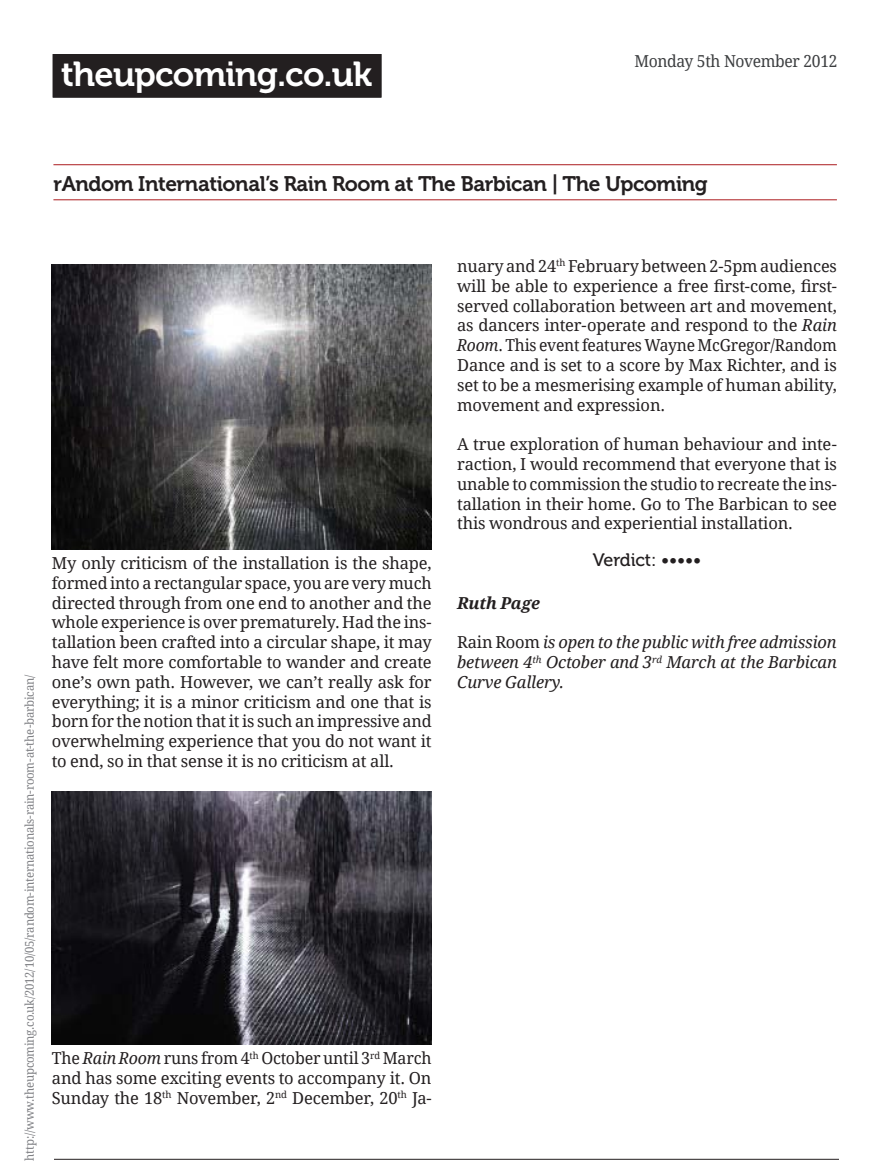
<style>
.page{position:relative;width:893px;height:1173px;background:#fff}
.page>*{position:absolute;margin:0;border:0;box-sizing:border-box;transform-origin:0 0}
.t1{font:34.5px "Museo 700";letter-spacing:-.02em;color:#fff}
.t2{font:21px "Museo 700";letter-spacing:-.02em;color:#231f20}
.t3{font:18px "Museo 500";letter-spacing:-.005em;color:#231f20}
.t4{font:16.5px/19.8px "Droid Serif";letter-spacing:-.01em;color:#231f20;text-align:justify}
.t5{font:italic 16.5px/19.8px "Droid Serif";letter-spacing:-.01em;color:#231f20;text-align:justify}
.t6{font:16.5px "Droid Serif";letter-spacing:-.02em;color:#3c3e40;scale:.95 1}
.t7{font:italic 700 16.5px "Droid Serif";letter-spacing:-.015em;color:#231f20}
.t8{font:12px "Droid Serif";letter-spacing:-.02em;color:#808185;scale:.95 1}
.s1{font-style:italic}
.s2{font-style:normal}
</style>
<div class="page">
<hr style="left:54px;top:1158px;width:785px;height:1px;background:#231f20">
<div style="left:53px;top:54px;width:328px;height:44px;background:#4c494a"></div>
<div style="left:53px;top:54px;width:328px;height:43px;background:#231f20"></div>
<hr style="left:53px;top:164px;width:784px;height:1px;background:#b0272a">
<hr style="left:53px;top:199px;width:784px;height:1px;background:#b0272a">
<img style="left:52px;top:264px;width:380px;height:285px">
<img style="left:52px;top:791px;width:380px;height:253px">
<h1 class="t1" style="left:61px;top:55px;width:312px">theupcoming.co.uk</h1>
<p class="t6" style="left:634px;top:51px;width:215px">Monday 5th November 2012</p>
<p class="t2" style="left:53px;top:172px;width:656px">rAndom International’s Rain Room at The Barbican | The Upcoming</p>
<p class="t8" style="left:22px;top:1160px;width:513px;rotate:-90deg">http://www.theupcoming.co.uk/2012/10/05/random-internationals-rain-room-at-the-barbican/</p>
<p class="t4" style="left:52px;top:553px;width:381px">My only criticism of the installation is the shape, formed into a rectangular space, you are very much directed through from one end to another and the whole experience is over prematurely. Had the ins&shy;tallation been crafted into a circular shape, it may have felt more comfortable to wander and create one’s own path. However, we can’t really ask for everything; it is a minor criticism and one that is born for the notion that it is such an impressive and overwhelming experience that you do not want it to end, so in that sense it is no criticism at all.</p>
<p class="t4" style="left:52px;top:1048px;width:381px">The <span class="s1">Rain Room</span> runs from 4<sup>th</sup> October until 3<sup>rd</sup> March and has some exciting events to accompany it. On Sunday the 18<sup>th</sup> November, 2<sup>nd</sup> December, 20<sup>th</sup> Ja-</p>
<p class="t4" style="left:457px;top:256px;width:381px">nuary and 24<sup>th</sup> February between 2-5pm audiences will be able to experience a free first-come, first&shy;served collaboration between art and movement, as dancers inter-operate and respond to the <span class="s1">Rain Room</span>. This event features Wayne McGregor/Random Dance and is set to a score by Max Richter, and is set to be a mesmerising example of human ability, movement and expression.</p>
<p class="t4" style="left:457px;top:434px;width:381px">A true exploration of human behaviour and inte&shy;raction, I would recommend that everyone that is unable to commission the studio to recreate the ins&shy;tallation in their home. Go to The Barbican to see this wondrous and experiential installation.</p>
<p class="t3" style="left:593px;top:550px;width:110px">Verdict: •••••</p>
<p class="t7" style="left:457px;top:592px;width:84px">Ruth Page</p>
<p class="t5" style="left:457px;top:632px;width:381px"><span class="s2">Rain Room</span> is open to the public with free admission between 4<sup>th</sup> October and 3<sup>rd</sup> March at the Barbican Curve Gallery.</p>
</div>
